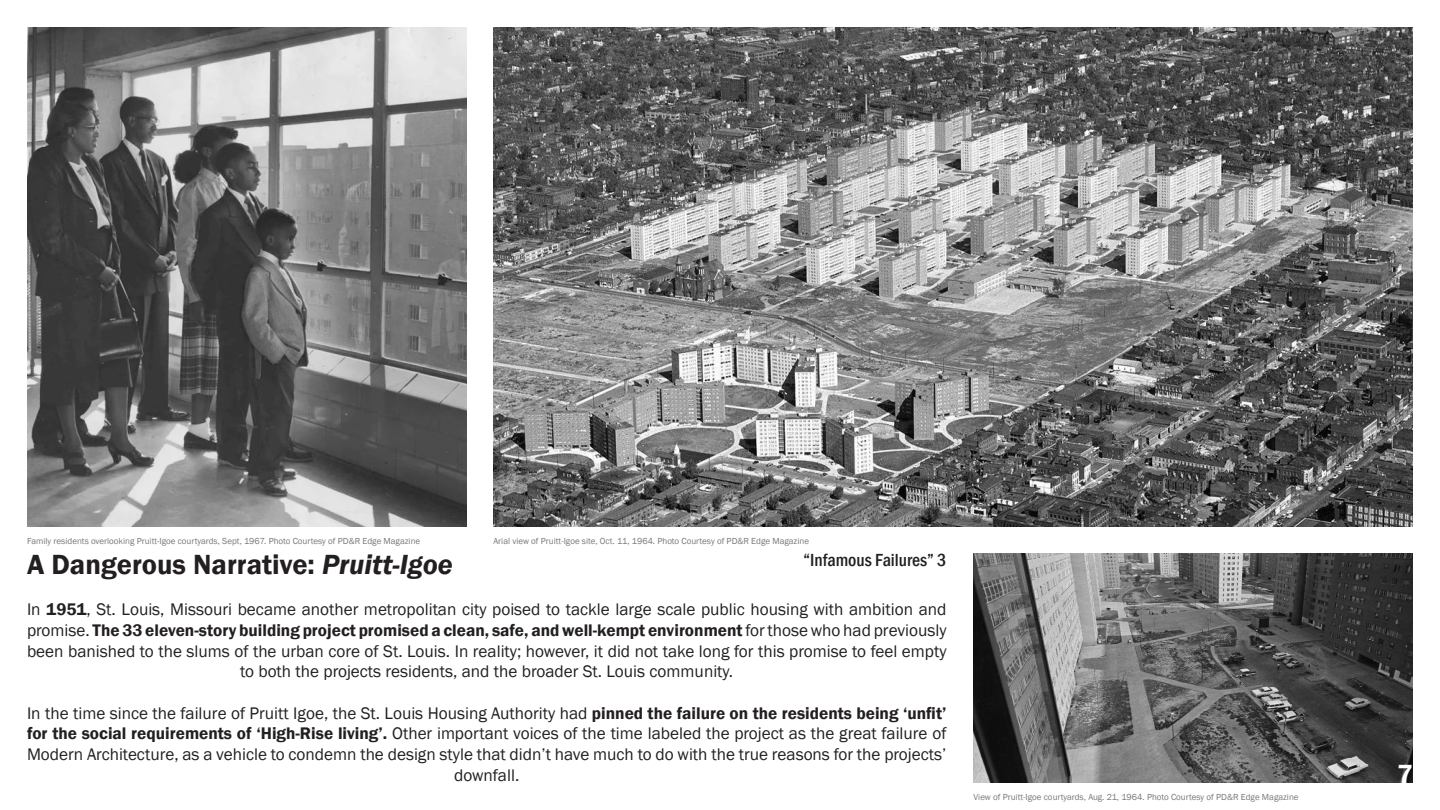
<style>
.page{position:relative;width:1440px;height:810px;background:#fff}
.page>*{position:absolute;margin:0;border:0;box-sizing:border-box;transform-origin:0 0}
.t1{font:600 28.5px "Franklin Gothic";color:#231f20}
.t2{font:600 27px "Franklin Gothic";color:#fff}
.t3{font:500 condensed 18px "Franklin Gothic";color:#231f20}
.t4{font:17.25px/20.7px "Franklin Gothic";color:#231f20;text-align:center}
.t5{font:9px "Franklin Gothic";color:#76787b}
.s1{font-style:italic}
.s2{font-weight:600}
</style>
<div class="page">
<img style="left:494px;top:27px;width:919px;height:500px">
<img style="left:974px;top:554px;width:439px;height:229px">
<img style="left:27px;top:27px;width:439px;height:500px">
<p class="t5" style="left:27px;top:535px;width:395px">Family residents overlooking Pruitt-Igoe courtyards, Sept, 1967. Photo Courtesy of PD&amp;R Edge Magazine</p>
<p class="t5" style="left:494px;top:535px;width:317px">Arial view of Pruitt-Igoe site, Oct. 11, 1964. Photo Courtesy of PD&amp;R Edge Magazine</p>
<p class="t3" style="left:803px;top:549px;width:145px">“Infamous Failures” 3</p>
<p class="t1" style="left:27px;top:547px;width:427px">A Dangerous Narrative: <span class="s1">Pruitt-Igoe</span></p>
<p class="t4" style="left:27px;top:600px;width:921px">In <span class="s2">1951</span>, St. Louis, Missouri became another metropolitan city poised to tackle large scale public housing with ambition and promise. <span class="s2">The 33 eleven-story building project promised a clean, safe, and well-kempt environment</span> for those who had previously been banished to the slums of the urban core of St. Louis. In reality; however, it did not take long for this promise to feel empty to both the projects residents, and the broader St. Louis community.</p>
<p class="t4" style="left:27px;top:703px;width:921px">In the time since the failure of Pruitt Igoe, the St. Louis Housing Authority had <span class="s2">pinned the failure on the residents being ‘unfit’ for the social requirements of ‘High-Rise living’.</span> Other important voices of the time labeled the project as the great failure of Modern Architecture, as a vehicle to condemn the design style that didn’t have much to do with the true reasons for the projects’ downfall.</p>
<p class="t5" style="left:974px;top:791px;width:327px">View of Pruitt-Igoe courtyards, Aug. 21, 1964. Photo Courtesy of PD&amp;R Edge Magazine</p>
<h2 class="t2" style="left:1397px;top:758px;width:17px">7</h2>
</div>
